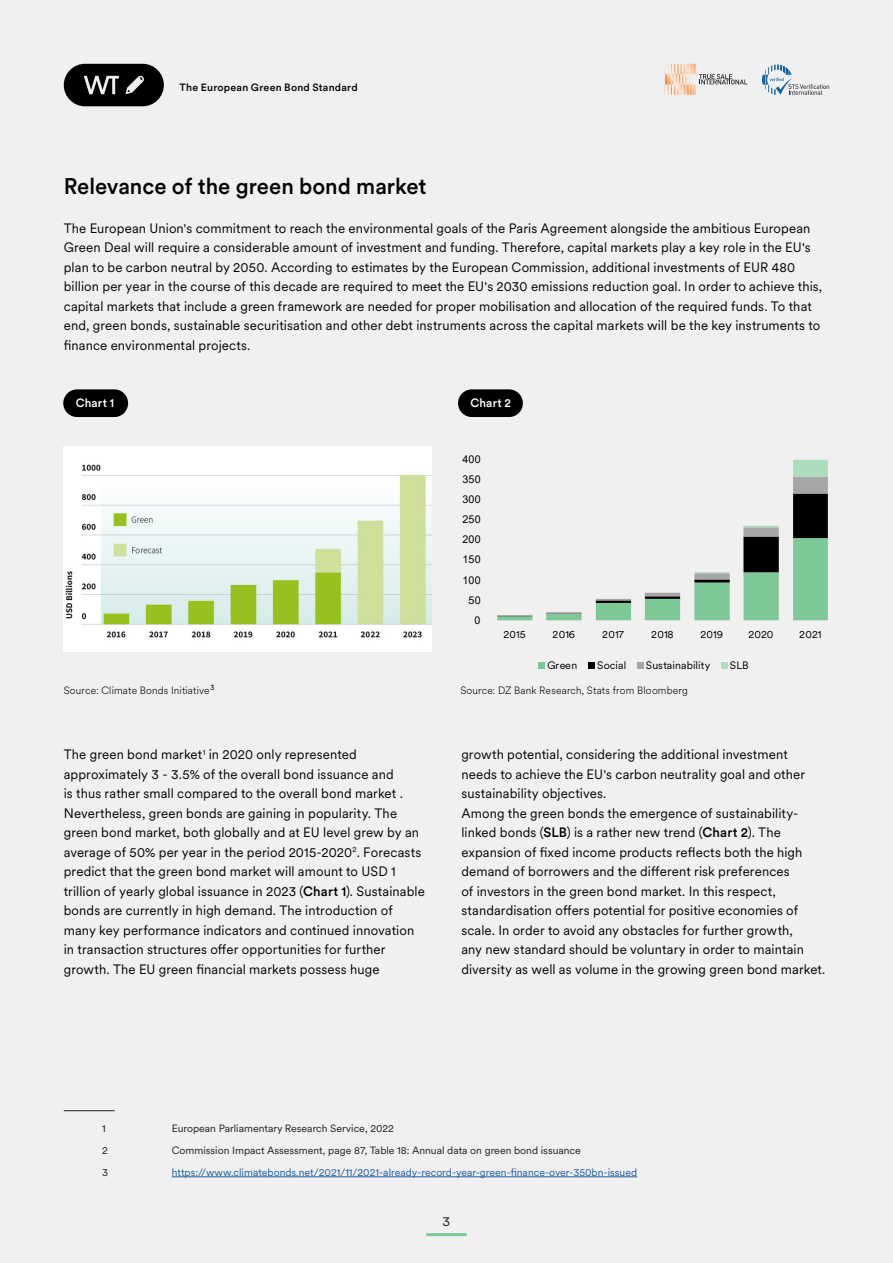
<style>
.page{position:relative;width:893px;height:1263px;background:#f0f0f0}
.page>*{position:absolute;margin:0;border:0;box-sizing:border-box;transform-origin:0 0}
.t1{font:500 22.5px "Circular XX";letter-spacing:-.005em;color:#050505}
.t2{font:13.5px/19.5px "Circular XX";letter-spacing:.01em;color:#050505}
.t3{font:13.5px "Circular XX";color:#231f20}
.t4{font:500 12px "Circular XX";letter-spacing:.015em;color:#fff}
.t5{font:10.8px "Circular XX";letter-spacing:.005em;color:#000}
.t6{font:10.8px "Arial";letter-spacing:.015em;color:#000}
.FOOTNOTE_hallo{font:10.5px "Circular XX";color:#231f20}
.FOOTNOTE_hallo-2{font:10.5px "Circular XX";color:#215e9f}
.t7{font:300 10.5px "Circular XX";letter-spacing:.02em;color:#050505}
.t8{font:500 10.5px "Circular XX";letter-spacing:.02em;color:#050505}
.s1{font-weight:500}
</style>
<div class="page">
<svg style="left:64px;top:64px;width:100px;height:42px;background:#2c2c2c"></svg>
<hr style="left:426px;top:1233px;width:41px;height:3px;background:#7dc896">
<svg style="left:762px;top:64px;width:67px;height:31px"></svg>
<svg style="left:665px;top:64px;width:82px;height:31px"></svg>
<div style="left:458px;top:389px;width:65px;height:28px;background:#000;border-radius:14px"></div>
<div style="left:63px;top:389px;width:65px;height:28px;background:#000;border-radius:14px"></div>
<img style="left:64px;top:446px;width:368px;height:206px">
<hr style="left:172px;top:1176px;width:465px;height:1px;background:#215e9f">
<hr style="left:64px;top:1110px;width:51px;height:1px;background:#231f20">
<svg style="left:497px;top:460px;width:331px;height:160px"></svg>
<svg style="left:539px;top:663px;width:6px;height:6px"></svg>
<svg style="left:588px;top:663px;width:6px;height:6px"></svg>
<svg style="left:637px;top:663px;width:6px;height:6px"></svg>
<svg style="left:721px;top:663px;width:6px;height:6px"></svg>
<p class="t8" style="left:180px;top:80px;width:180px">The European Green Bond Standard</p>
<p class="t1" style="left:64px;top:170px;width:364px">Relevance of the green bond market</p>
<p class="t2" style="left:64px;top:218px;width:760px">The European Union's commitment to reach the environmental goals of the Paris Agreement alongside the ambitious European Green Deal will require a considerable amount of investment and funding. Therefore, capital markets play a key role in the EU's plan to be carbon neutral by 2050. According to estimates by the European Commission, additional investments of EUR 480 billion per year in the course of this decade are required to meet the EU's 2030 emissions reduction goal. In order to achieve this, capital markets that include a green framework are needed for proper mobilisation and allocation of the required funds. To that end, green bonds, sustainable securitisation and other debt instruments across the capital markets will be the key instruments to finance environmental projects.</p>
<p class="t4" style="left:76px;top:395px;width:40px">Chart 1</p>
<p class="t4" style="left:470px;top:395px;width:42px">Chart 2</p>
<p class="t6" style="left:462px;top:452px;width:20px">400</p>
<p class="t6" style="left:462px;top:472px;width:20px">350</p>
<p class="t6" style="left:462px;top:492px;width:20px">300</p>
<p class="t6" style="left:462px;top:512px;width:20px">250</p>
<p class="t6" style="left:462px;top:532px;width:20px">200</p>
<p class="t6" style="left:462px;top:552px;width:20px">150</p>
<p class="t6" style="left:462px;top:572px;width:20px">100</p>
<p class="t6" style="left:469px;top:592px;width:14px">50</p>
<p class="t6" style="left:475px;top:612px;width:7px">0</p>
<p class="t5" style="left:503px;top:626px;width:24px">2015</p>
<p class="t5" style="left:553px;top:626px;width:24px">2016</p>
<p class="t5" style="left:602px;top:626px;width:23px">2017</p>
<p class="t5" style="left:651px;top:626px;width:24px">2018</p>
<p class="t5" style="left:700px;top:626px;width:24px">2019</p>
<p class="t5" style="left:748px;top:626px;width:26px">2020</p>
<p class="t5" style="left:799px;top:626px;width:24px">2021</p>
<p class="t5" style="left:547px;top:658px;width:31px">Green</p>
<p class="t5" style="left:597px;top:658px;width:31px">Social</p>
<p class="t5" style="left:646px;top:658px;width:66px">Sustainability</p>
<p class="t5" style="left:730px;top:658px;width:20px">SLB</p>
<p class="t7" style="left:64px;top:683px;width:152px">Source: Climate Bonds Initiative<sup>3</sup></p>
<p class="t7" style="left:460px;top:683px;width:229px">Source: DZ Bank Research, Stats from Bloomberg</p>
<p class="t2" style="left:64px;top:744px;width:363px">The green bond market<sup>1</sup> in 2020 only represented approximately 3 - 3.5% of the overall bond issuance and<br>is thus rather small compared to the overall bond market .<br>Nevertheless, green bonds are gaining in popularity. The green bond market, both globally and at EU level grew by an average of 50% per year in the period 2015-2020<sup>2</sup>. Forecasts predict that the green bond market will amount to USD 1 trillion of yearly global issuance in 2023 (<span class="s1">Chart 1</span>). Sustainable bonds are currently in high demand. The introduction of many key performance indicators and continued innovation in transaction structures offer opportunities for further growth. The EU green financial markets possess huge</p>
<p class="t2" style="left:461px;top:744px;width:366px">growth potential, considering the additional investment needs to achieve the EU's carbon neutrality goal and other sustainability objectives.<br>Among the green bonds the emergence of sustainability&shy;linked bonds (<span class="s1">SLB</span>) is a rather new trend (<span class="s1">Chart 2</span>). The expansion of fixed income products reflects both the high demand of borrowers and the different risk preferences<br>of investors in the green bond market. In this respect, standardisation offers potential for positive economies of scale. In order to avoid any obstacles for further growth,<br>any new standard should be voluntary in order to maintain diversity as well as volume in the growing green bond market.</p>
<p class="FOOTNOTE_hallo" style="left:102px;top:1121px;width:5px">1</p>
<p class="FOOTNOTE_hallo" style="left:172px;top:1121px;width:224px">European Parliamentary Research Service, 2022</p>
<p class="FOOTNOTE_hallo" style="left:102px;top:1143px;width:7px">2</p>
<p class="FOOTNOTE_hallo" style="left:172px;top:1143px;width:411px">Commission Impact Assessment, page 87, Table 18: Annual data on green bond issuance</p>
<p class="FOOTNOTE_hallo" style="left:102px;top:1165px;width:7px">3</p>
<p class="FOOTNOTE_hallo-2" style="left:172px;top:1165px;width:467px">https://www.climatebonds.net/2021/11/2021-already-record-year-green-finance-over-350bn-issued</p>
<p class="t3" style="left:443px;top:1212px;width:9px">3</p>
</div>
